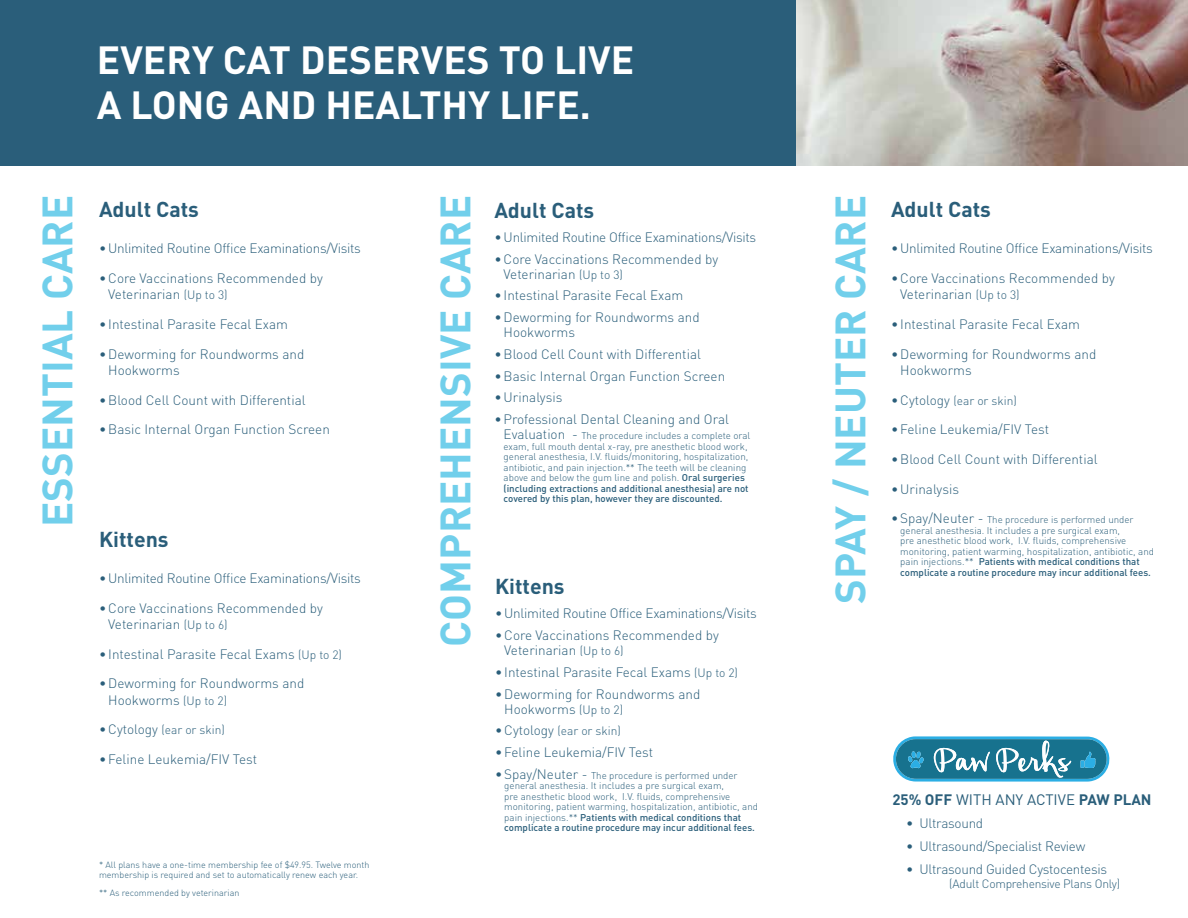
<style>
.page{position:relative;width:1188px;height:918px;background:#fff}
.page>*{position:absolute;margin:0;border:0;box-sizing:border-box;transform-origin:0 0}
.t1{font:700 41.85px "DIN";color:#71cfeb}
.t2{font:700 38.85px/44.5px "DIN";color:#fff}
.t3{font:700 21.3px "DIN";color:#2a5e7a}
.t4{font:700 15px "DIN";color:#2a5e7a}
.t5{font:300 13.5px/16.2px "DIN";color:#2a5e7a}
.t6{font:300 13.5px "DIN";letter-spacing:-.02em;color:#2a5e7a}
.t7{font:300 12px "DIN";color:#2a5e7a}
.t8{font:300 12px "DIN";letter-spacing:-.02em;color:#2a5e7a}
.t9{font:300 9.75px/10.5px "DIN";color:#2a5e7a}
.t10{font:300 9px/10.5px "DIN";color:#2a5e7a}
.s1{font-size:12px}
.s2{font-size:13.5px}
.s3{font-weight:500}
.s4{font-weight:400}
</style>
<div class="page">
<svg style="left:893px;top:736px;width:217px;height:46px;background:#4494af"></svg>
<div style="left:0;top:0;width:796px;height:166px;background:#2a5e7a"></div>
<img style="left:796px;top:0;width:392px;height:166px">
<h2 class="t2" style="left:97px;top:36px;width:539px">EVERY CAT DESERVES TO LIVE<br>A LONG AND HEALTHY LIFE.</h2>
<h1 class="t1" style="left:30px;top:527px;width:333px;rotate:-90deg">ESSENTIAL CARE</h1>
<h1 class="t1" style="left:428px;top:647px;width:453px;rotate:-90deg">COMPREHENSIVE CARE</h1>
<h1 class="t1" style="left:823px;top:604px;width:410px;rotate:-90deg">SPAY / NEUTER CARE</h1>
<h3 class="t3" style="left:99px;top:195px;width:102px">Adult Cats</h3>
<h3 class="t6" style="left:99px;top:240px;width:263px">• Unlimited Routine Office Examinations/Visits</h3>
<h3 class="t5" style="left:108px;top:270px;width:216px;text-indent:-9px">•Core Vaccinations Recommended by<br>Veterinarian <span class="s1">(Up to 3)</span></h3>
<h3 class="t5" style="left:99px;top:316px;width:191px">• Intestinal Parasite Fecal Exam</h3>
<h3 class="t5" style="left:108px;top:346px;width:198px;text-indent:-9px">•Deworming for Roundworms and<br>Hookworms</h3>
<h3 class="t5" style="left:99px;top:391px;width:208px">•Blood Cell Count with Differential</h3>
<h3 class="t5" style="left:99px;top:421px;width:232px">•Basic Internal Organ Function Screen</h3>
<h3 class="t3" style="left:494px;top:196px;width:102px">Adult Cats</h3>
<h3 class="t6" style="left:494px;top:229px;width:263px">• Unlimited Routine Office Examinations/Visits</h3>
<h3 class="t5" style="left:504px;top:251px;width:216px;line-height:15px;text-indent:-9px">•Core Vaccinations Recommended by<br>Veterinarian <span class="s1">(Up to 3)</span></h3>
<h3 class="t5" style="left:494px;top:287px;width:191px">• Intestinal Parasite Fecal Exam</h3>
<h3 class="t5" style="left:504px;top:310px;width:198px;line-height:15px;text-indent:-9px">•Deworming for Roundworms and<br>Hookworms</h3>
<h3 class="t5" style="left:494px;top:346px;width:208px">•Blood Cell Count with Differential</h3>
<h3 class="t5" style="left:494px;top:368px;width:232px">•Basic Internal Organ Function Screen</h3>
<h3 class="t5" style="left:494px;top:389px;width:70px">•Urinalysis</h3>
<h3 class="t5" style="left:494px;top:411px;width:236px">•Professional Dental Cleaning and Oral</h3>
<p class="t9" style="left:504px;top:430px;width:248px"><span class="s2">Evaluation -</span> The procedure includes a complete oral exam, full mouth dental x-ray, pre anesthetic blood work, general anesthesia, I.V. fluids/monitoring, hospitalization, antibiotic, and pain injection.** The teeth will be cleaning above and below the gum line and polish. <span class="s3">Oral surgeries (including extractions and additional anesthesia) are not covered by this plan, however they are discounted.</span></p>
<h3 class="t3" style="left:99px;top:525px;width:71px">Kittens</h3>
<h3 class="t6" style="left:99px;top:570px;width:263px">• Unlimited Routine Office Examinations/Visits</h3>
<h3 class="t5" style="left:108px;top:600px;width:216px;text-indent:-9px">•Core Vaccinations Recommended by<br>Veterinarian <span class="s1">(Up to 6)</span></h3>
<h3 class="t5" style="left:99px;top:646px;width:245px">• Intestinal Parasite Fecal Exams <span class="s1">(Up to 2)</span></h3>
<h3 class="t5" style="left:108px;top:675px;width:198px;text-indent:-9px">•Deworming for Roundworms and<br>Hookworms <span class="s1">(Up to 2)</span></h3>
<p class="t7" style="left:99px;top:723px;width:127px"><span class="s2">•Cytology</span> (ear or skin)</p>
<h3 class="t5" style="left:99px;top:751px;width:160px">• Feline Leukemia/FIV Test</h3>
<h3 class="t3" style="left:495px;top:572px;width:71px">Kittens</h3>
<h3 class="t6" style="left:495px;top:605px;width:263px">• Unlimited Routine Office Examinations/Visits</h3>
<h3 class="t5" style="left:504px;top:628px;width:216px;line-height:15px;text-indent:-9px">•Core Vaccinations Recommended by<br>Veterinarian <span class="s1">(Up to 6)</span></h3>
<h3 class="t5" style="left:495px;top:664px;width:245px">• Intestinal Parasite Fecal Exams <span class="s1">(Up to 2)</span></h3>
<h3 class="t5" style="left:504px;top:686px;width:198px;line-height:15px;text-indent:-9px">•Deworming for Roundworms and<br>Hookworms <span class="s1">(Up to 2)</span></h3>
<p class="t7" style="left:495px;top:724px;width:127px"><span class="s2">•Cytology</span> (ear or skin)</p>
<h3 class="t5" style="left:495px;top:744px;width:160px">•Feline Leukemia/FIV Test</h3>
<p class="t9" style="left:504px;top:770px;width:255px;text-indent:-9px"><span class="s2">•Spay/Neuter -</span> The procedure is performed under general anesthesia. It includes a pre surgical exam,<br>pre anesthetic blood work, I.V. fluids, comprehensive monitoring, patient warming, hospitalization, antibiotic, and pain injections.** <span class="s3">Patients with medical conditions that complicate a routine procedure may incur additional fees.</span></p>
<p class="t10" style="left:99px;top:859px;width:272px">* All plans have a one-time membership fee of $49.95. Twelve month membership is required and set to automatically renew each year.</p>
<p class="t10" style="left:99px;top:887px;width:142px">** As recommended by veterinarian</p>
<h3 class="t3" style="left:891px;top:195px;width:102px">Adult Cats</h3>
<h3 class="t6" style="left:891px;top:240px;width:263px">• Unlimited Routine Office Examinations/Visits</h3>
<h3 class="t5" style="left:900px;top:270px;width:216px;text-indent:-9px">•Core Vaccinations Recommended by<br>Veterinarian <span class="s1">(Up to 3)</span></h3>
<h3 class="t5" style="left:891px;top:316px;width:191px">• Intestinal Parasite Fecal Exam</h3>
<h3 class="t5" style="left:900px;top:346px;width:198px;text-indent:-9px">•Deworming for Roundworms and<br>Hookworms</h3>
<p class="t7" style="left:891px;top:393px;width:127px"><span class="s2">•Cytology</span> (ear or skin)</p>
<h3 class="t5" style="left:891px;top:421px;width:160px">• Feline Leukemia/FIV Test</h3>
<h3 class="t5" style="left:891px;top:451px;width:208px">•Blood Cell Count with Differential</h3>
<h3 class="t5" style="left:891px;top:481px;width:70px">•Urinalysis</h3>
<p class="t9" style="left:900px;top:514px;width:255px;text-indent:-9px"><span class="s2">•Spay/Neuter -</span> The procedure is performed under general anesthesia. It includes a pre surgical exam,<br>pre anesthetic blood work, I.V. fluids, comprehensive monitoring, patient warming, hospitalization, antibiotic, and pain injections.** <span class="s3">Patients with medical conditions that complicate a routine procedure may incur additional fees.</span></p>
<h3 class="t4" style="left:892px;top:790px;width:261px">25% OFF <span class="s4">WITH ANY ACTIVE</span> PAW PLAN</h3>
<h3 class="t6" style="left:906px;top:815px;width:79px">• Ultrasound</h3>
<h3 class="t6" style="left:906px;top:838px;width:181px">• Ultrasound/Specialist Review</h3>
<h3 class="t6" style="left:906px;top:861px;width:203px">• Ultrasound Guided Cystocentesis</h3>
<p class="t8" style="left:949px;top:877px;width:172px">(Adult Comprehensive Plans Only)</p>
</div>
